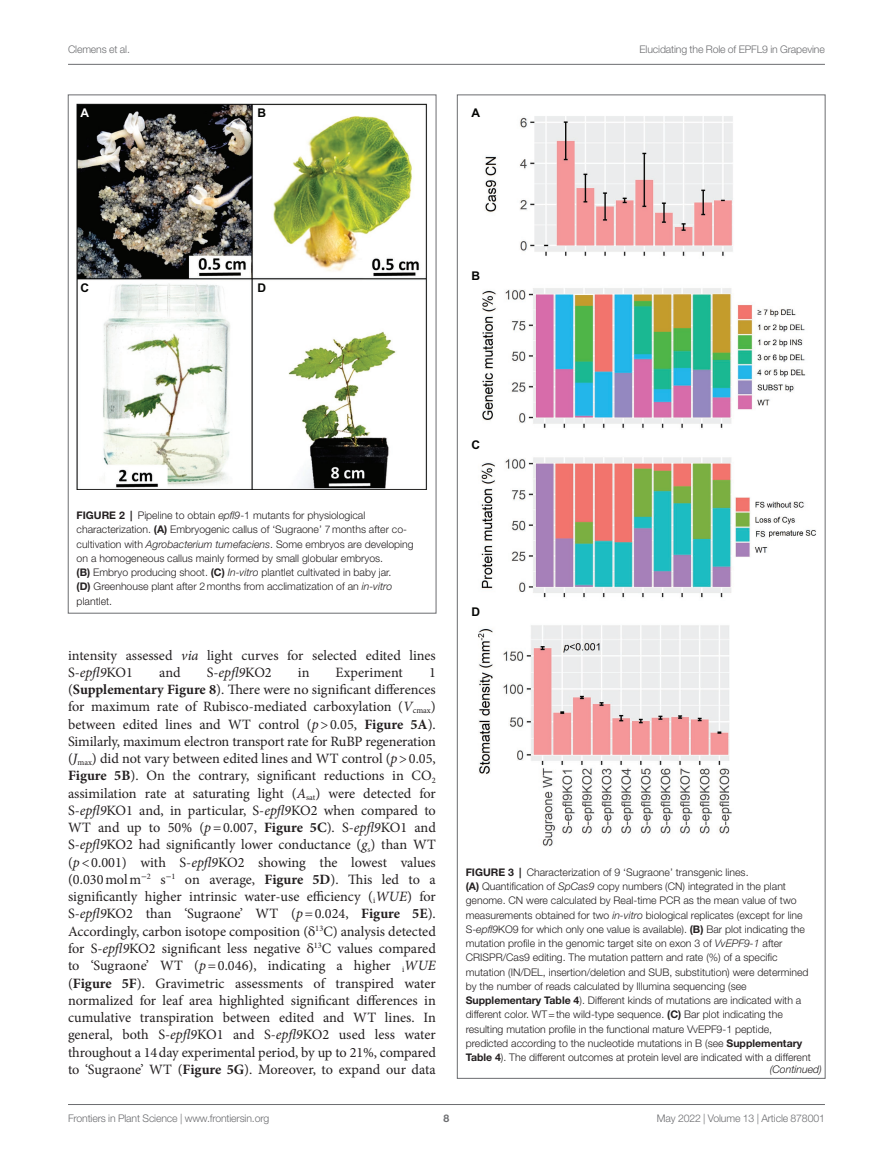
<style>
.page{position:relative;width:893px;height:1170px;background:#fff}
.page>*{position:absolute;margin:0;border:0;box-sizing:border-box;transform-origin:0 0}
.TEXT_FLUSH{font:14.25px/17.2px "Minion Pro";color:#231f20}
.t1{font:700 12px "Arial";color:#040503}
.t2{font:700 12px "Arial";color:#fff}
.FIG_LEG{font:300 10.5px/14.2px "Helvetica Neue LT Std";color:#231f20}
.t3{font:300 10.5px "Helvetica Neue LT Std";letter-spacing:-.015em;color:#6c6d70}
.FIG_LEG-2{font:italic 300 10.5px "Helvetica Neue LT Std";color:#231f20}
.t4{font:700 10.5px "Helvetica Neue LT Std";color:#6c6d70}
.s1{font-weight:700}
.s2{font-style:italic}
.s3{font-family:"STIX General"}
</style>
<div class="page">
<hr style="left:68px;top:64px;width:757px;height:1px;background:#6c6d70">
<hr style="left:68px;top:1104px;width:757px;height:1px;background:#6c6d70">
<img style="left:77px;top:103px;width:350px;height:387px">
<img style="left:478px;top:116px;width:338px;height:730px">
<p class="t3" style="left:68px;top:42px;width:63px">Clemens et al.</p>
<p class="t3" style="left:639px;top:42px;width:187px">Elucidating the Role of EPFL9 in Grapevine</p>
<p class="t2" style="left:81px;top:104px;width:10px">A</p>
<p class="t1" style="left:257px;top:104px;width:10px">B</p>
<p class="t1" style="left:472px;top:104px;width:10px">A</p>
<p class="t1" style="left:81px;top:279px;width:10px">C</p>
<p class="t1" style="left:257px;top:279px;width:10px">D</p>
<p class="t1" style="left:472px;top:267px;width:10px">B</p>
<p class="FIG_LEG" style="left:77px;top:508px;width:339px"><span class="s1">FIGURE 2 |</span> Pipeline to obtain <span class="s2">epfl9</span>-1 mutants for physiological characterization. <span class="s1">(A)</span> Embryogenic callus of ‘Sugraone’ 7months after co&shy;cultivation with <span class="s2">Agrobacterium tumefaciens</span>. Some embryos are developing on a homogeneous callus mainly formed by small globular embryos.<br><span class="s1">(B)</span> Embryo producing shoot. <span class="s1">(C)</span> <span class="s2">In-vitro</span> plantlet cultivated in baby jar.<br><span class="s1">(D)</span> Greenhouse plant after 2months from acclimatization of an <span class="s2">in-vitro </span>plantlet.</p>
<p class="TEXT_FLUSH" style="left:68px;top:646px;width:369px">intensity assessed <span class="s2">via</span> light curves for selected edited lines<br>S-<span class="s2">epfl9</span>KO1</p>
<p class="TEXT_FLUSH" style="left:159px;top:663px;width:23px">and</p>
<p class="TEXT_FLUSH" style="left:207px;top:663px;width:67px">S-<span class="s2">epfl9</span>KO2</p>
<p class="TEXT_FLUSH" style="left:298px;top:663px;width:13px">in</p>
<p class="TEXT_FLUSH" style="left:336px;top:663px;width:69px">Experiment</p>
<p class="TEXT_FLUSH" style="left:68px;top:663px;width:369px;text-align:justify;text-indent:361px">1 (<span class="s1">Supplementary Figure 8</span>). There were no significant differences for maximum rate of Rubisco-mediated carboxylation (<span class="s2">V</span><sub>cmax</sub>) between edited lines and WT control (<span class="s2">p</span>&gt;0.05, <span class="s1">Figure 5A</span>).<br>Similarly, maximum electron transport rate for RuBP regeneration (<span class="s2">J</span><sub>max</sub>) did not vary between edited lines and WT control (<span class="s2">p</span>&gt;0.05, <span class="s1">Figure 5B</span>). On the contrary, significant reductions in CO<sub>2 </sub>assimilation rate at saturating light (<span class="s2">A</span><sub>sat</sub>) were detected for S-<span class="s2">epfl9</span>KO1 and, in particular, S-<span class="s2">epfl9</span>KO2 when compared to WT and up to 50% (<span class="s2">p</span>=0.007, <span class="s1">Figure 5C</span>). S-<span class="s2">epfl9</span>KO1 and S-<span class="s2">epfl9</span>KO2 had significantly lower conductance (<span class="s2">g</span><sub>s</sub>) than WT (<span class="s2">p</span>&lt;0.001) with S-<span class="s2">epfl9</span>KO2 showing the lowest values (0.030molm<sup>−</sup><sup>2</sup> s<sup>−</sup><sup>1</sup> on average, <span class="s1">Figure 5D</span>). This led to a significantly higher intrinsic water-use efficiency (<sub>i</sub><span class="s2">WUE</span>) for S-<span class="s2">epfl9</span>KO2 than ‘Sugraone’ WT (<span class="s2">p</span>=0.024, <span class="s1">Figure 5E</span>).<br>Accordingly, carbon isotope composition (<span class="s3">δ</span><sup>13</sup>C) analysis detected for S-<span class="s2">epfl9</span>KO2 significant less negative <span class="s3">δ</span><sup>13</sup>C values compared to ‘Sugraone’ WT (<span class="s2">p</span>=0.046), indicating a higher <sub>i</sub><span class="s2">WUE </span>(<span class="s1">Figure 5F</span>). Gravimetric assessments of transpired water normalized for leaf area highlighted significant differences in cumulative transpiration between edited and WT lines. In general, both S-<span class="s2">epfl9</span>KO1 and S-<span class="s2">epfl9</span>KO2 used less water throughout a 14day experimental period, by up to 21%, compared to ‘Sugraone’ WT (<span class="s1">Figure 5G</span>). Moreover, to expand our data</p>
<p class="t1" style="left:472px;top:436px;width:10px">C</p>
<p class="t1" style="left:472px;top:603px;width:10px">D</p>
<p class="FIG_LEG" style="left:466px;top:864px;width:347px"><span class="s1">FIGURE 3 |</span> Characterization of 9 ‘Sugraone’ transgenic lines.<br><span class="s1">(A)</span> Quantification of <span class="s2">SpCas9</span> copy numbers (CN) integrated in the plant genome. CN were calculated by Real-time PCR as the mean value of two measurements obtained for two <span class="s2">in-vitro</span> biological replicates (except for line S-<span class="s2">epfl9</span>KO9 for which only one value is available). <span class="s1">(B)</span> Bar plot indicating the mutation profile in the genomic target site on exon 3 of <span class="s2">VvEPF9-1</span> after CRISPR/Cas9 editing. The mutation pattern and rate (%) of a specific mutation (IN/DEL, insertion/deletion and SUB, substitution) were determined by the number of reads calculated by Illumina sequencing (see <span class="s1">Supplementary Table 4</span>). Different kinds of mutations are indicated with a different color. WT=the wild-type sequence. <span class="s1">(C)</span> Bar plot indicating the resulting mutation profile in the functional mature VvEPF9-1 peptide, predicted according to the nucleotide mutations in B (see <span class="s1">Supplementary Table 4</span>). The different outcomes at protein level are indicated with a different</p>
<p class="FIG_LEG-2" style="left:770px;top:1062px;width:54px">(Continued)</p>
<p class="t3" style="left:68px;top:1111px;width:203px">Frontiers in Plant Science | www.frontiersin.org</p>
<p class="t4" style="left:444px;top:1111px;width:7px">8</p>
<p class="t3" style="left:657px;top:1111px;width:169px">May 2022 | Volume 13 | Article 878001</p>
</div>
